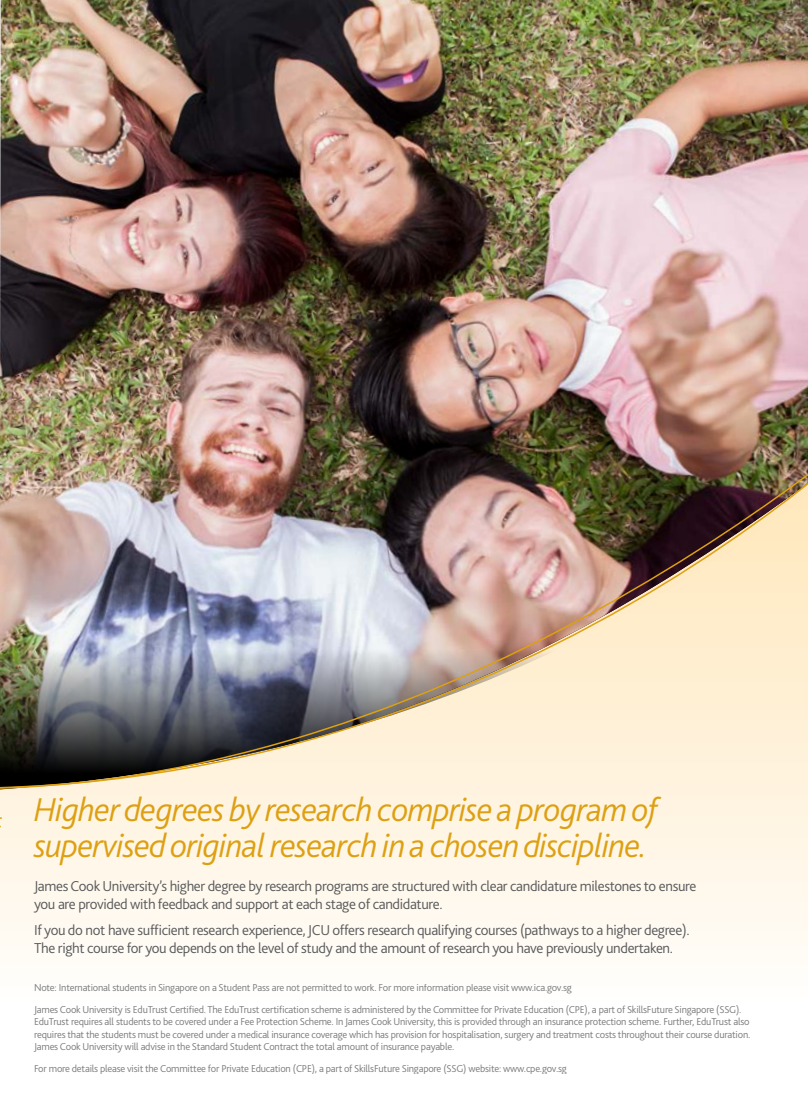
<style>
.page{position:relative;width:808px;height:1106px;background:#fff}
.page>*{position:absolute;margin:0;border:0;box-sizing:border-box;transform-origin:0 0}
.t1{font:italic 300 34.5px/36px "Bliss 2";letter-spacing:-.025em;color:#dda012}
.t2{font:300 15px/18px "Bliss 2";letter-spacing:-.025em;color:#58595b}
.t3{font:300 10.5px/12.6px "Bliss 2";letter-spacing:-.02em;color:#58595b}
</style>
<div class="page">
<svg style="left:0;top:796px;width:808px;height:151px"></svg>
<img style="left:3px;top:0;width:805px;height:795px">
<img style="left:3px;top:356px;width:805px;height:433px">
<img style="left:0;top:0;width:3px;height:923px">
<h1 class="t1" style="left:34px;top:791px;width:626px">Higher degrees by research comprise a program of supervised original research in a chosen discipline.</h1>
<h2 class="t2" style="left:34px;top:876px;width:664px">James Cook University’s higher degree by research programs are structured with clear candidature milestones to ensure you are provided with feedback and support at each stage of candidature.</h2>
<h2 class="t2" style="left:34px;top:921px;width:657px">If you do not have sufficient research experience, JCU offers research qualifying courses (pathways to a higher degree).<br>The right course for you depends on the level of study and the amount of research you have previously undertaken.</h2>
<p class="t3" style="left:34px;top:977px;width:709px;line-height:21.1px">Note: International students in Singapore on a Student Pass are not permitted to work. For more information please visit www.ica.gov.sg<br>James Cook University is EduTrust Certified. The EduTrust certification scheme is administered by the Committee for Private Education (CPE), a part of SkillsFuture Singapore (SSG).</p>
<p class="t3" style="left:34px;top:1015px;width:718px;text-align:justify">EduTrust requires all students to be covered under a Fee Protection Scheme. In James Cook University, this is provided through an insurance protection scheme. Further, EduTrust also requires that the students must be covered under a medical insurance coverage which has provision for hospitalisation, surgery and treatment costs throughout their course duration.<br>James Cook University will advise in the Standard Student Contract the total amount of insurance payable.</p>
<p class="t3" style="left:34px;top:1061px;width:534px">For more details please visit the Committee for Private Education (CPE), a part of SkillsFuture Singapore (SSG) website: www.cpe.gov.sg</p>
</div>
